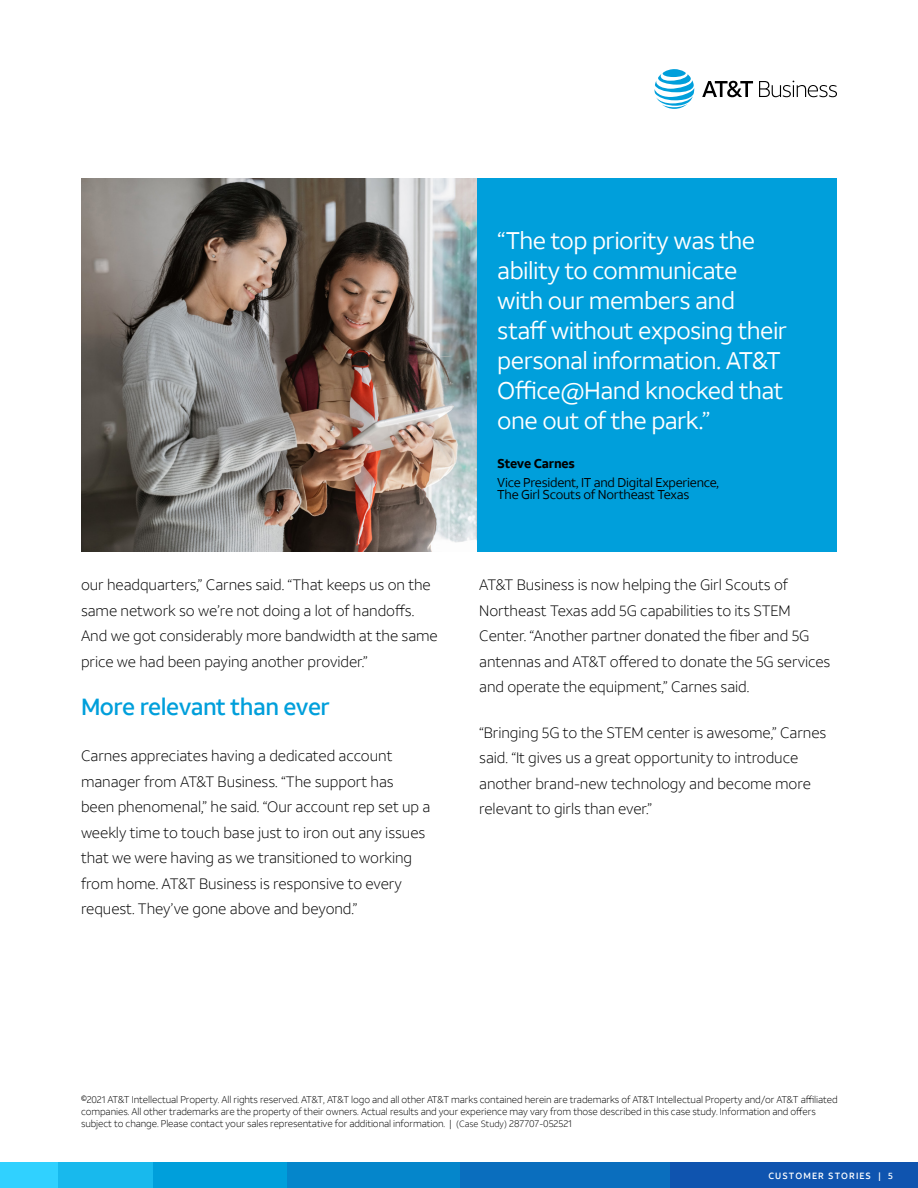
<style>
.page{position:relative;width:918px;height:1188px;background:#fff}
.page>*{position:absolute;margin:0;border:0;box-sizing:border-box;transform-origin:0 0}
.t1{font:24px/30px "ATT Aleck Sans";letter-spacing:-.02em;color:#fff}
.Body_Copy{font:500 23.25px "ATT Aleck Sans";letter-spacing:-.02em;color:#009fdb}
.Body_Copy-2{font:300 15px/25.5px "ATT Aleck Sans";letter-spacing:-.005em;color:#000}
.Facts{font:12.75px/12px "ATT Aleck Sans";letter-spacing:-.02em;color:#000}
.Facts-2{font:700 12.75px "ATT Aleck Sans";letter-spacing:-.02em;color:#000}
.Legal{font:300 9.75px/12px "ATT Aleck Sans";letter-spacing:-.01em;color:#000}
.t2{font:500 9px "ATT Aleck Sans";letter-spacing:.12em;color:#fff}
.s1{font-size:9px}
</style>
<div class="page">
<div style="left:669px;top:1163px;width:249px;height:25px;background:#0f54af"></div>
<div style="left:459px;top:1163px;width:211px;height:25px;background:#0a6ebe"></div>
<div style="left:287px;top:1163px;width:172px;height:25px;background:#0586cb"></div>
<div style="left:153px;top:1163px;width:134px;height:25px;background:#009fdb"></div>
<div style="left:57px;top:1163px;width:96px;height:25px;background:#18b9ed"></div>
<div style="left:0;top:1162px;width:57px;height:26px;background:#30d1ff"></div>
<svg style="left:654px;top:69px;width:40px;height:40px"></svg>
<svg style="left:702px;top:81px;width:51px;height:16px"></svg>
<svg style="left:759px;top:81px;width:78px;height:16px"></svg>
<img style="left:81px;top:178px;width:396px;height:374px">
<div style="left:477px;top:178px;width:360px;height:374px;background:#009fdb"></div>
<p class="Body_Copy-2" style="left:81px;top:572px;width:358px">our headquarters,” Carnes said. “That keeps us on the same network so we’re not doing a lot of handoffs.<br>And we got considerably more bandwidth at the same price we had been paying another provider.”</p>
<p class="Body_Copy" style="left:81px;top:693px;width:251px">More relevant than ever</p>
<p class="Body_Copy-2" style="left:81px;top:743px;width:351px">Carnes appreciates having a dedicated account manager from AT&amp;T Business. “The support has been phenomenal,” he said. “Our account rep set up a weekly time to touch base just to iron out any issues that we were having as we transitioned to working from home. AT&amp;T Business is responsive to every request. They’ve gone above and beyond.”</p>
<p class="t1" style="left:497px;top:226px;width:291px">“The top priority was the ability to communicate with our members and staff without exposing their personal information. AT&amp;T<br>Office@Hand knocked that one out of the park.”</p>
<p class="Facts-2" style="left:497px;top:455px;width:79px">Steve Carnes</p>
<p class="Facts" style="left:497px;top:476px;width:223px">Vice President, IT and Digital Experience,<br>The Girl Scouts of Northeast Texas</p>
<p class="Body_Copy-2" style="left:479px;top:572px;width:353px">AT&amp;T Business is now helping the Girl Scouts of Northeast Texas add 5G capabilities to its STEM Center. “Another partner donated the fiber and 5G antennas and AT&amp;T offered to donate the 5G services and operate the equipment,” Carnes said.</p>
<p class="Body_Copy-2" style="left:479px;top:720px;width:349px">“Bringing 5G to the STEM center is awesome,” Carnes said. “It gives us a great opportunity to introduce another brand-new technology and become more relevant to girls than ever.”</p>
<p class="Legal" style="left:81px;top:1094px;width:758px">©2021 AT&amp;T Intellectual Property. All rights reserved. AT&amp;T, AT&amp;T logo and all other AT&amp;T marks contained herein are trademarks of AT&amp;T Intellectual Property and/or AT&amp;T affiliated companies. All other trademarks are the property of their owners. Actual results and your experience may vary from those described in this case study. Information and offers subject to change. Please contact your sales representative for additional information. | <span class="s1">(Case Study)</span> 287707-052521</p>
<p class="t2" style="left:768px;top:1170px;width:126px">CUSTOMER STORIES | 5</p>
</div>
